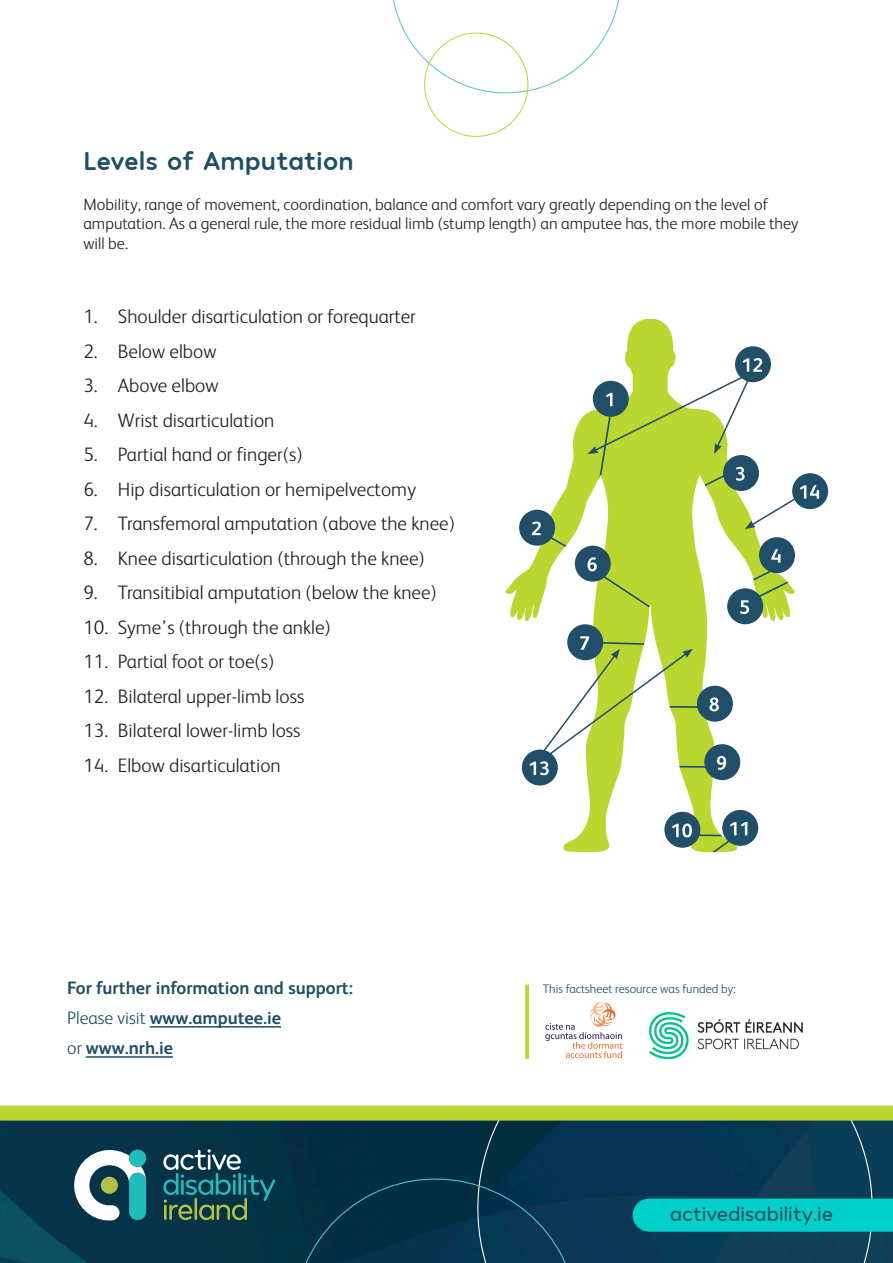
<style>
.page{position:relative;width:893px;height:1263px;background:#fff}
.page>*{position:absolute;margin:0;border:0;box-sizing:border-box;transform-origin:0 0}
.t1{font:700 27px "Hank Rnd";color:#1f4f67}
.t2{font:20.55px "Hank Rnd";color:#234c61}
.t3{font:300 19.5px "FS Albert";color:#231f20}
.t4{font:700 18px "FS Albert";color:#1f4f67}
.t5{font:300 16.5px/19.8px "FS Albert";color:#231f20}
.t6{font:300 12.45px "FS Albert";color:#1f4d66}
.s1{font-weight:300}
</style>
<div class="page">
<img style="left:0;top:1120px;width:450px;height:143px">
<svg style="left:450px;top:1025px;width:443px;height:238px"></svg>
<hr style="left:150px;top:1026px;width:131px;height:1px;background:#1f4f67">
<hr style="left:86px;top:1056px;width:87px;height:2px;background:#1f4f67">
<svg style="left:545px;top:1002px;width:77px;height:56px"></svg>
<svg style="left:525px;top:984px;width:4px;height:75px"></svg>
<img style="left:650px;top:1012px;width:153px;height:46px">
<div style="left:0;top:1105px;width:893px;height:15px;background:#bcd531"></div>
<svg style="left:163px;top:1149px;width:436px;height:114px;background:#09384d"></svg>
<svg style="left:73px;top:1149px;width:73px;height:71px"></svg>
<svg style="left:633px;top:1198px;width:260px;height:34px;background:#00c9c5"></svg>
<svg style="left:393px;top:0;width:226px;height:137px"></svg>
<svg style="left:506px;top:319px;width:264px;height:533px"></svg>
<div style="left:704px;top:744px;width:36px;height:36px;background:#214f69;border-radius:50%"></div>
<div style="left:664px;top:812px;width:36px;height:36px;background:#214f69;border-radius:50%"></div>
<svg style="left:672px;top:823px;width:20px;height:14px"></svg>
<div style="left:722px;top:810px;width:36px;height:36px;background:#214f69;border-radius:50%"></div>
<svg style="left:730px;top:822px;width:17px;height:13px"></svg>
<div style="left:735px;top:346px;width:36px;height:36px;background:#214f69;border-radius:50%"></div>
<div style="left:522px;top:749px;width:36px;height:36px;background:#214f69;border-radius:50%"></div>
<div style="left:792px;top:473px;width:36px;height:36px;background:#214f69;border-radius:50%"></div>
<svg style="left:519px;top:358px;width:300px;height:417px"></svg>
<h2 class="t1" style="left:83px;top:144px;width:272px">Levels of Amputation</h2>
<h2 class="t5" style="left:83px;top:194px;width:717px">Mobility, range of movement, coordination, balance and comfort vary greatly depending on the level of amputation. As a general rule, the more residual limb (stump length) an amputee has, the more mobile they will be.</h2>
<h2 class="t3" style="left:83px;top:305px;width:334px">1. Shoulder disarticulation or forequarter</h2>
<h2 class="t3" style="left:83px;top:340px;width:135px">2. Below elbow</h2>
<h2 class="t3" style="left:83px;top:374px;width:137px">3. Above elbow</h2>
<h2 class="t3" style="left:83px;top:409px;width:192px">4. Wrist disarticulation</h2>
<h2 class="t3" style="left:83px;top:443px;width:221px">5. Partial hand or finger(s)</h2>
<h2 class="t3" style="left:83px;top:478px;width:334px">6. Hip disarticulation or hemipelvectomy</h2>
<h2 class="t3" style="left:83px;top:512px;width:373px">7. Transfemoral amputation (above the knee)</h2>
<h2 class="t3" style="left:83px;top:547px;width:343px">8. Knee disarticulation (through the knee)</h2>
<h2 class="t3" style="left:83px;top:581px;width:355px">9. Transitibial amputation (below the knee)</h2>
<h2 class="t3" style="left:83px;top:616px;width:249px">10. Syme’s (through the ankle)</h2>
<h2 class="t3" style="left:83px;top:650px;width:193px">11. Partial foot or toe(s)</h2>
<h2 class="t3" style="left:83px;top:685px;width:222px">12. Bilateral upper-limb loss</h2>
<h2 class="t3" style="left:83px;top:719px;width:219px">13. Bilateral lower-limb loss</h2>
<h2 class="t3" style="left:83px;top:754px;width:199px">14. Elbow disarticulation</h2>
<p class="t4" style="left:67px;top:977px;width:287px">For further information and support:</p>
<p class="t4" style="left:67px;top:1007px;width:215px"><span class="s1">Please visit</span> www.amputee.ie</p>
<p class="t4" style="left:67px;top:1037px;width:107px"><span class="s1">or</span> www.nrh.ie</p>
<p class="t6" style="left:543px;top:981px;width:195px">This factsheet resource was funded by:</p>
<p class="t2" style="left:670px;top:1201px;width:165px">activedisability.ie</p>
</div>
